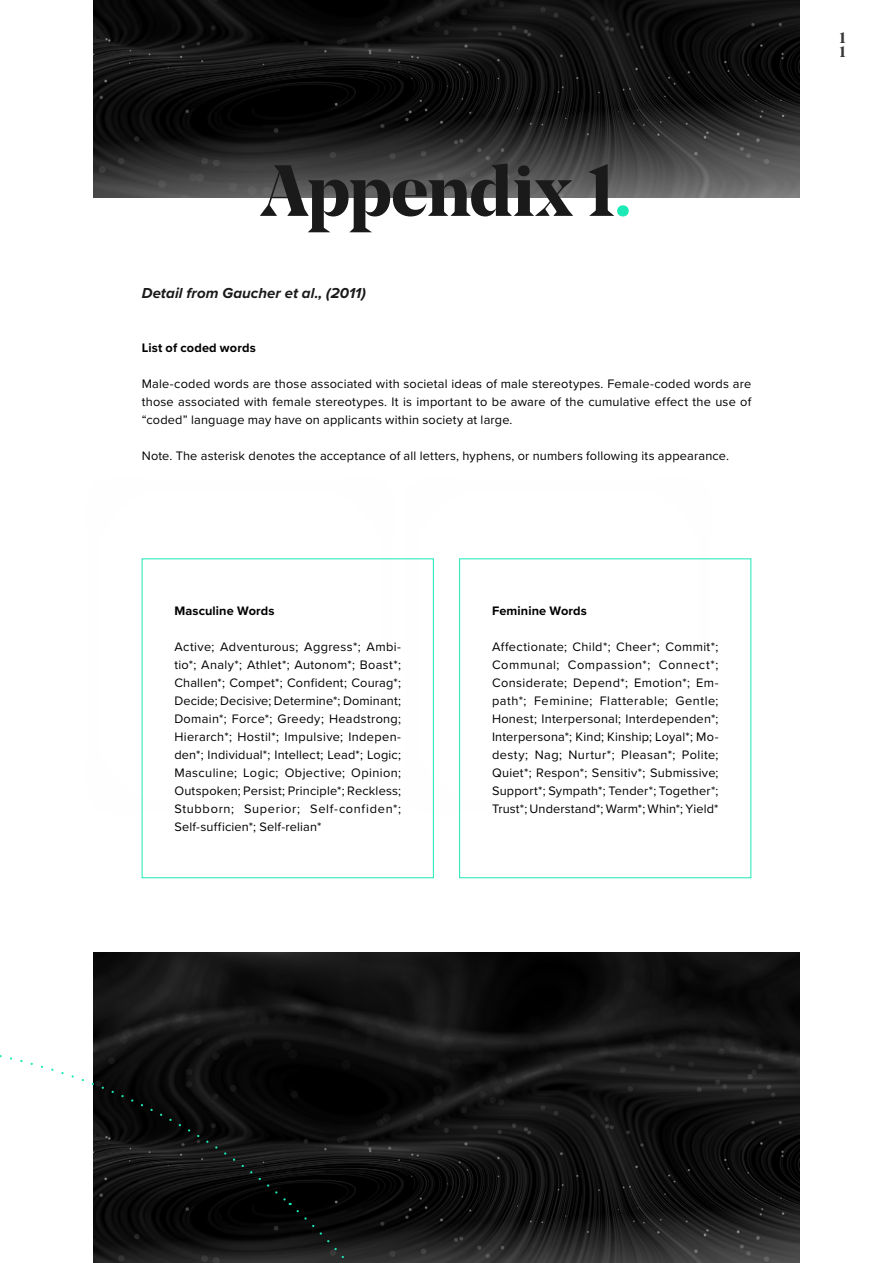
<style>
.page{position:relative;width:893px;height:1263px;background:#fff}
.page>*{position:absolute;margin:0;border:0;box-sizing:border-box;transform-origin:0 0}
.t1{font:700 72px "Noe Display";letter-spacing:-.015em;color:#1a1a1a}
.t2{font:italic 700 15px "Proxima Nova";letter-spacing:.005em;color:#1a1a1a}
.t3{font:700 15px/14.1px "Noe Display";color:#383838}
.t4{font:12.75px/18px "Proxima Nova";letter-spacing:.015em;color:#000;text-align:justify}
.t5{font:700 12.75px "Proxima Nova";letter-spacing:.01em;color:#000}
.s1{color:#1de9b6}
</style>
<div class="page">
<img style="left:94px;top:0;width:705px;height:198px">
<img style="left:497px;top:952px;width:302px;height:311px">
<div style="left:0;top:930px;width:497px;height:333px;background:#000;opacity:.28"></div>
<svg style="left:0;top:970px;width:289px;height:283px"></svg>
<svg style="left:290px;top:1203px;width:287px;height:60px;background:#1a1b1a"></svg>
<h1 class="t1" style="left:261px;top:144px;width:372px">Appendix 1<span class="s1">.</span></h1>
<p class="t2" style="left:142px;top:281px;width:226px">Detail from Gaucher et al., (2011)</p>
<p class="t5" style="left:142px;top:338px;width:116px">List of coded words</p>
<p class="t4" style="left:142px;top:374px;width:611px">Male-coded words are those associated with societal ideas of male stereotypes. Female-coded words are those associated with female stereotypes. It is important to be aware of the cumulative effect the use of “coded” language may have on applicants within society at large.</p>
<p class="t4" style="left:142px;top:446px;width:589px">Note. The asterisk denotes the acceptance of all letters, hyphens, or numbers following its appearance.</p>
<p class="t5" style="left:174px;top:601px;width:102px">Masculine Words</p>
<p class="t4" style="left:174px;top:637px;width:228px">Active; Adventurous; Aggress*; Ambi&shy;tio*; Analy*; Athlet*; Autonom*; Boast*; Challen*; Compet*; Confident; Courag*; Decide; Decisive; Determine*; Dominant; Domain*; Force*; Greedy; Headstrong; Hierarch*; Hostil*; Impulsive; Indepen&shy;den*; Individual*; Intellect; Lead*; Logic; Masculine; Logic; Objective; Opinion; Outspoken; Persist; Principle*; Reckless; Stubborn; Superior; Self-confiden*; Self-sufficien*; Self-relian*</p>
<p class="t5" style="left:492px;top:601px;width:97px">Feminine Words</p>
<p class="t4" style="left:492px;top:637px;width:228px">Affectionate; Child*; Cheer*; Commit*; Communal; Compassion*; Connect*; Considerate; Depend*; Emotion*; Em&shy;path*; Feminine; Flatterable; Gentle; Honest; Interpersonal; Interdependen*; Interpersona*; Kind; Kinship; Loyal*; Mo&shy;desty; Nag; Nurtur*; Pleasan*; Polite; Quiet*; Respon*; Sensitiv*; Submissive; Support*; Sympath*; Tender*; Together*; Trust*; Understand*; Warm*; Whin*; Yield*</p>
<p class="t3" style="left:839px;top:30px;width:8px">1<br>1</p>
</div>
